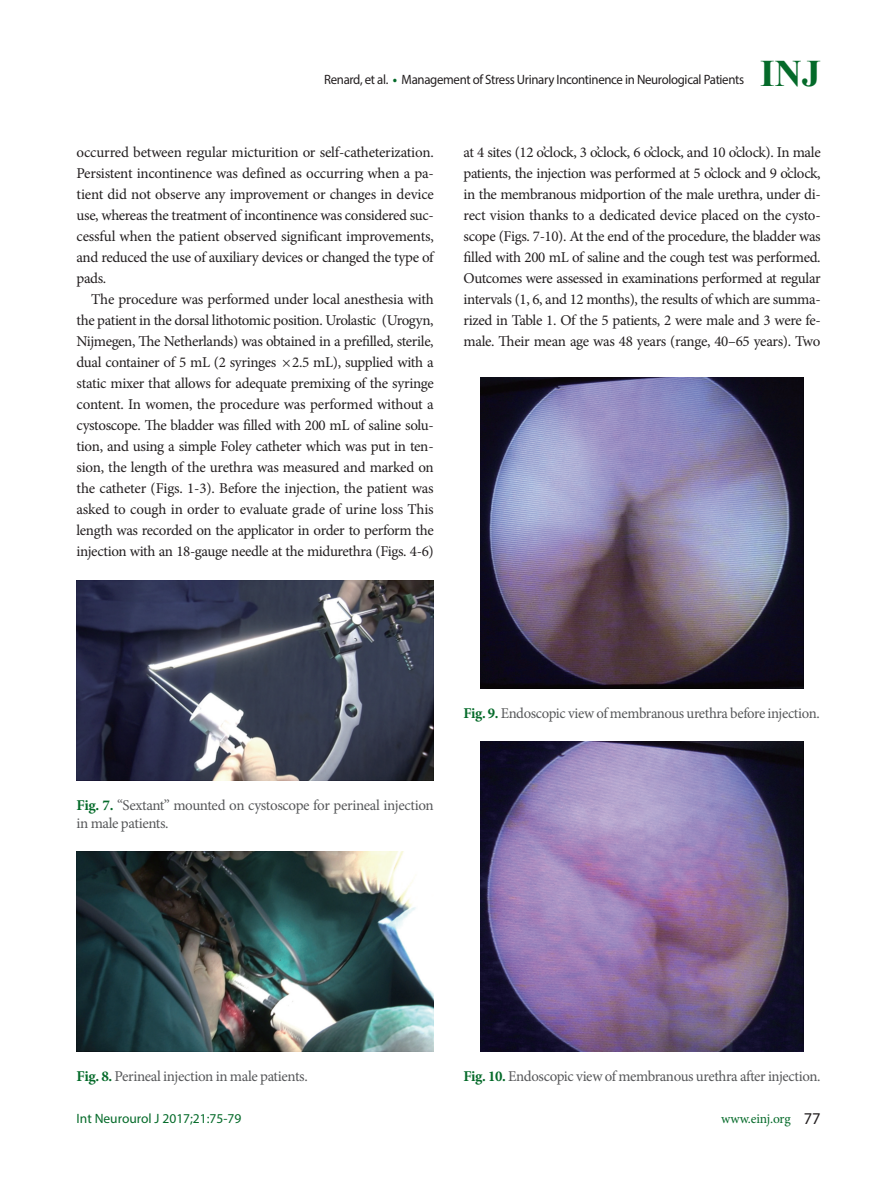
<style>
.page{position:relative;width:893px;height:1191px;background:#fff}
.page>*{position:absolute;margin:0;border:0;box-sizing:border-box;transform-origin:0 0}
.t1{font:700 37.5px "Times New Roman";color:#046a29}
.본문{font:15px/21px "Minion Pro";letter-spacing:-.025em;color:#231f20;text-align:justify}
.표제목_그림설명은_-1{font:15px/18px "Minion Pro";letter-spacing:-.025em;color:#57585a}
.t2{font:13.5px "Myriad Pro";letter-spacing:-.025em;color:#231f20;scale:.95 1}
.t3{font:13.5px "Myriad Pro";color:#046a29}
.t4{font:13.5px "Minion Pro";letter-spacing:-.01em;color:#046a29}
.s1{font-weight:700;color:#046a29}
.s2{font-family:"Myriad Pro";font-size:16.5px;color:#231f20}
</style>
<div class="page">
<img style="left:77px;top:580px;width:357px;height:200px">
<img style="left:77px;top:851px;width:357px;height:201px">
<img style="left:480px;top:378px;width:324px;height:310px">
<img style="left:480px;top:741px;width:324px;height:311px">
<p class="t2" style="left:324px;top:71px;width:444px">Renard, et al. <span class="s1">•</span> Management of Stress Urinary Incontinence in Neurological Patients</p>
<h1 class="t1" style="left:760px;top:48px;width:62px">INJ</h1>
<p class="본문" style="left:77px;top:142px;width:359px">occurred between regular micturition or self-catheterization.<br>Persistent incontinence was defined as occurring when a pa&shy;tient did not observe any improvement or changes in device use, whereas the treatment of incontinence was considered suc&shy;cessful when the patient observed significant improvements, and reduced the use of auxiliary devices or changed the type of pads.</p>
<p class="본문" style="left:77px;top:289px;width:359px;text-indent:15px">The procedure was performed under local anesthesia with the patient in the dorsal lithotomic position. Urolastic (Urogyn, Nijmegen, The Netherlands) was obtained in a prefilled, sterile, dual container of 5 mL (2 syringes ×2.5 mL), supplied with a static mixer that allows for adequate premixing of the syringe content. In women, the procedure was performed without a cystoscope. The bladder was filled with 200 mL of saline solu&shy;tion, and using a simple Foley catheter which was put in ten&shy;sion, the length of the urethra was measured and marked on the catheter (Figs. 1-3). Before the injection, the patient was asked to cough in order to evaluate grade of urine loss This length was recorded on the applicator in order to perform the injection with an 18-gauge needle at the midurethra (Figs. 4-6)</p>
<p class="본문" style="left:463px;top:142px;width:359px">at 4 sites (12 o’clock, 3 o’clock, 6 o’clock, and 10 o’clock). In male patients, the injection was performed at 5 o’clock and 9 o’clock, in the membranous midportion of the male urethra, under di&shy;rect vision thanks to a dedicated device placed on the cysto&shy;scope (Figs. 7-10). At the end of the procedure, the bladder was filled with 200 mL of saline and the cough test was performed.<br>Outcomes were assessed in examinations performed at regular intervals (1, 6, and 12 months), the results of which are summa&shy;rized in Table 1. Of the 5 patients, 2 were male and 3 were fe&shy;male. Their mean age was 48 years (range, 40–65 years). Two</p>
<p class="표제목_그림설명은_-1" style="left:463px;top:704px;width:358px"><span class="s1">Fig. 9.</span> Endoscopic view of membranous urethra before injection.</p>
<p class="표제목_그림설명은_-1" style="left:77px;top:796px;width:359px"><span class="s1">Fig. 7.</span> “Sextant” mounted on cystoscope for perineal injection in male patients.</p>
<p class="표제목_그림설명은_-1" style="left:77px;top:1067px;width:233px"><span class="s1">Fig. 8.</span> Perineal injection in male patients.</p>
<p class="t3" style="left:77px;top:1110px;width:166px">Int Neurourol J 2017;21:75-79</p>
<p class="표제목_그림설명은_-1" style="left:463px;top:1067px;width:359px"><span class="s1">Fig. 10.</span> Endoscopic view of membranous urethra after injection.</p>
<p class="t4" style="left:721px;top:1109px;width:101px">www.einj.org <span class="s2">77</span></p>
</div>
